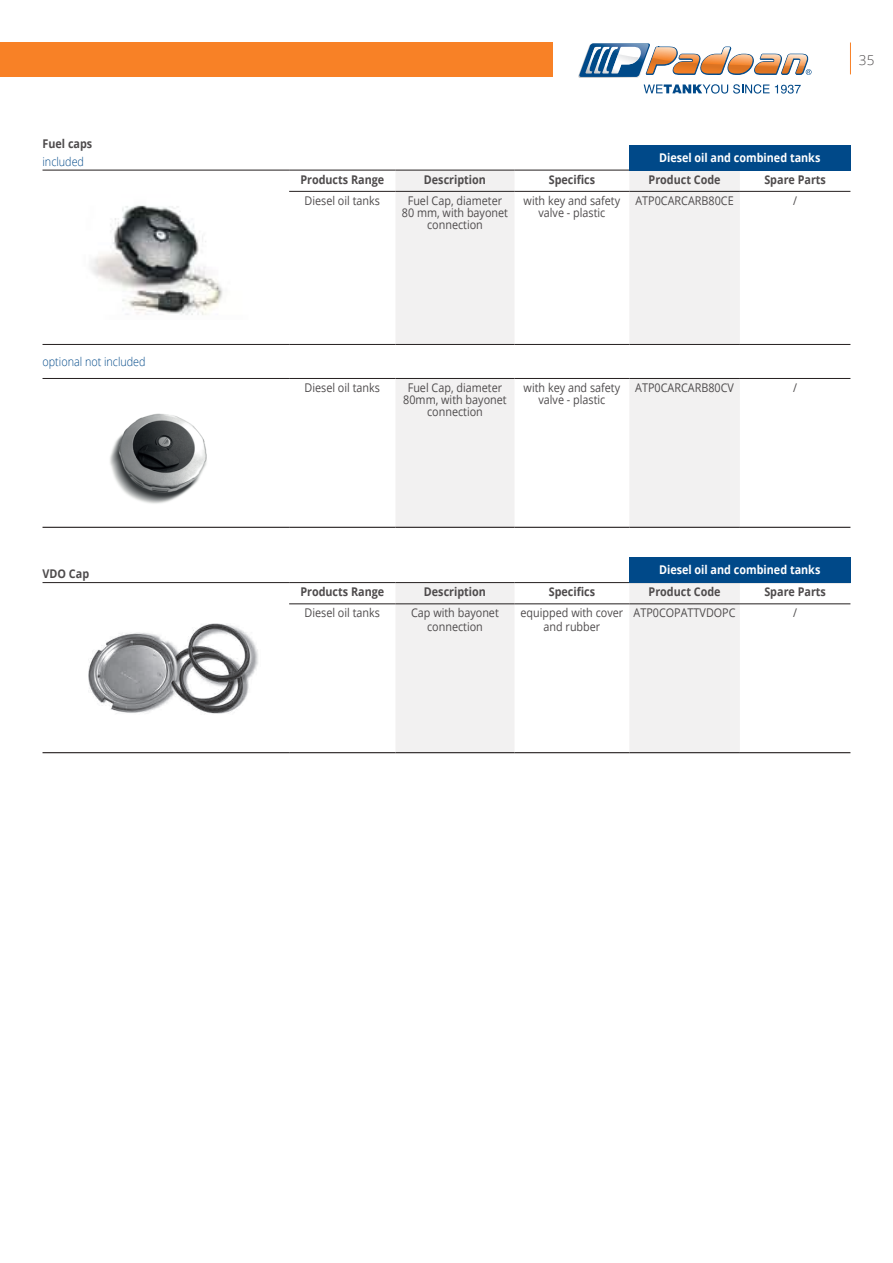
<style>
.page{position:relative;width:893px;height:1263px;background:#fff}
.page>*{position:absolute;margin:0;border:0;box-sizing:border-box;transform-origin:0 0}
.t1{font:300 13.5px "Open Sans";color:#4e4b4c}
.t2{font:12px/12px "Open Sans";color:#4e4b4c;text-align:center;scale:.9 1}
.t3{font:700 12px "Open Sans";color:#4e4b4c;scale:.9 1}
.t4{font:700 12px "Open Sans";color:#fff;scale:.9 1}
.t5{font:300 12px "Open Sans";color:#004989;scale:.9 1}
</style>
<div class="page">
<hr style="left:850px;top:43px;width:1px;height:31px;background:#f88126">
<svg style="left:578px;top:43px;width:233px;height:51px"></svg>
<svg style="left:395px;top:171px;width:345px;height:581px;fill:#f2f1f1"></svg>
<hr style="left:43px;top:170px;width:246px;height:1px;background:#241f1f">
<hr style="left:43px;top:344px;width:246px;height:1px;background:#241f1f">
<hr style="left:289px;top:344px;width:106px;height:1px;background:#241f1f">
<hr style="left:395px;top:344px;width:119px;height:1px;background:#241f1f">
<hr style="left:514px;top:344px;width:115px;height:1px;background:#241f1f">
<hr style="left:629px;top:344px;width:111px;height:1px;background:#241f1f">
<hr style="left:740px;top:344px;width:110px;height:1px;background:#241f1f">
<hr style="left:43px;top:378px;width:246px;height:1px;background:#241f1f">
<hr style="left:43px;top:582px;width:246px;height:1px;background:#241f1f">
<hr style="left:289px;top:170px;width:106px;height:1px;background:#241f1f">
<hr style="left:395px;top:170px;width:119px;height:1px;background:#241f1f">
<hr style="left:514px;top:170px;width:115px;height:1px;background:#241f1f">
<hr style="left:629px;top:170px;width:111px;height:1px;background:#241f1f">
<hr style="left:740px;top:170px;width:110px;height:1px;background:#241f1f">
<hr style="left:289px;top:191px;width:106px;height:1px;background:#241f1f">
<hr style="left:395px;top:191px;width:119px;height:1px;background:#241f1f">
<hr style="left:514px;top:191px;width:115px;height:1px;background:#241f1f">
<hr style="left:629px;top:191px;width:111px;height:1px;background:#241f1f">
<hr style="left:740px;top:191px;width:110px;height:1px;background:#241f1f">
<hr style="left:289px;top:378px;width:106px;height:1px;background:#241f1f">
<hr style="left:395px;top:378px;width:119px;height:1px;background:#241f1f">
<hr style="left:514px;top:378px;width:115px;height:1px;background:#241f1f">
<hr style="left:629px;top:378px;width:111px;height:1px;background:#241f1f">
<hr style="left:740px;top:378px;width:110px;height:1px;background:#241f1f">
<hr style="left:289px;top:582px;width:106px;height:1px;background:#241f1f">
<hr style="left:395px;top:582px;width:119px;height:1px;background:#241f1f">
<hr style="left:514px;top:582px;width:115px;height:1px;background:#241f1f">
<hr style="left:289px;top:604px;width:106px;height:1px;background:#241f1f">
<hr style="left:395px;top:604px;width:119px;height:1px;background:#241f1f">
<hr style="left:514px;top:604px;width:115px;height:1px;background:#241f1f">
<hr style="left:629px;top:604px;width:111px;height:1px;background:#241f1f">
<hr style="left:740px;top:604px;width:110px;height:1px;background:#241f1f">
<hr style="left:43px;top:527px;width:246px;height:1px;background:#241f1f">
<hr style="left:289px;top:527px;width:106px;height:1px;background:#241f1f">
<hr style="left:395px;top:527px;width:119px;height:1px;background:#241f1f">
<hr style="left:514px;top:527px;width:115px;height:1px;background:#241f1f">
<hr style="left:629px;top:527px;width:111px;height:1px;background:#241f1f">
<hr style="left:740px;top:527px;width:110px;height:1px;background:#241f1f">
<hr style="left:43px;top:752px;width:246px;height:1px;background:#241f1f">
<hr style="left:289px;top:752px;width:106px;height:1px;background:#241f1f">
<hr style="left:395px;top:752px;width:119px;height:1px;background:#241f1f">
<hr style="left:514px;top:752px;width:115px;height:1px;background:#241f1f">
<hr style="left:629px;top:752px;width:111px;height:1px;background:#241f1f">
<hr style="left:740px;top:752px;width:110px;height:1px;background:#241f1f">
<img style="left:91px;top:205px;width:132px;height:110px">
<img style="left:110px;top:413px;width:97px;height:91px">
<img style="left:88px;top:623px;width:170px;height:91px">
<div style="left:629px;top:145px;width:221px;height:25px;background:#004989"></div>
<div style="left:629px;top:557px;width:221px;height:26px;background:#004989"></div>
<div style="left:0;top:43px;width:553px;height:34px;background:#f88126"></div>
<p class="t3" style="left:43px;top:135px;width:57px">Fuel caps</p>
<p class="t5" style="left:43px;top:153px;width:48px">included</p>
<p class="t5" style="left:43px;top:354px;width:116px">optional not included</p>
<p class="t3" style="left:43px;top:565px;width:53px">VDO Cap</p>
<p class="t1" style="left:859px;top:51px;width:17px">35</p>
<p class="t4" style="left:659px;top:149px;width:181px">Diesel oil and combined tanks</p>
<p class="t3" style="left:300px;top:171px;width:95px">Products Range</p>
<p class="t3" style="left:424px;top:171px;width:70px">Description</p>
<p class="t3" style="left:549px;top:171px;width:53px">Specifics</p>
<p class="t3" style="left:648px;top:171px;width:82px">Product Code</p>
<p class="t3" style="left:764px;top:171px;width:70px">Spare Parts</p>
<p class="t2" style="left:305px;top:194px;width:85px">Diesel oil tanks</p>
<p class="t2" style="left:402px;top:194px;width:119px">Fuel Cap, diameter<br>80 mm, with bayonet connection</p>
<p class="t2" style="left:524px;top:194px;width:109px">with key and safety valve - plastic</p>
<p class="t2" style="left:635px;top:194px;width:111px">ATP0CARCARB80CE</p>
<p class="t2" style="left:793px;top:194px;width:6px">/</p>
<p class="t2" style="left:305px;top:381px;width:85px">Diesel oil tanks</p>
<p class="t2" style="left:403px;top:381px;width:116px">Fuel Cap, diameter<br>80mm, with bayonet connection</p>
<p class="t2" style="left:524px;top:381px;width:109px">with key and safety valve - plastic</p>
<p class="t2" style="left:635px;top:381px;width:111px">ATP0CARCARB80CV</p>
<p class="t2" style="left:793px;top:381px;width:6px">/</p>
<p class="t4" style="left:659px;top:562px;width:181px">Diesel oil and combined tanks</p>
<p class="t3" style="left:300px;top:583px;width:95px">Products Range</p>
<p class="t3" style="left:424px;top:583px;width:70px">Description</p>
<p class="t3" style="left:549px;top:583px;width:53px">Specifics</p>
<p class="t3" style="left:648px;top:583px;width:82px">Product Code</p>
<p class="t3" style="left:764px;top:583px;width:70px">Spare Parts</p>
<p class="t2" style="left:305px;top:607px;width:85px">Diesel oil tanks</p>
<p class="t2" style="left:411px;top:606px;width:99px;line-height:13.5px">Cap with bayonet connection</p>
<p class="t2" style="left:521px;top:606px;width:116px;line-height:13.5px">equipped with cover and rubber</p>
<p class="t2" style="left:634px;top:607px;width:115px">ATP0COPATTVDOPC</p>
<p class="t2" style="left:793px;top:607px;width:6px">/</p>
</div>
